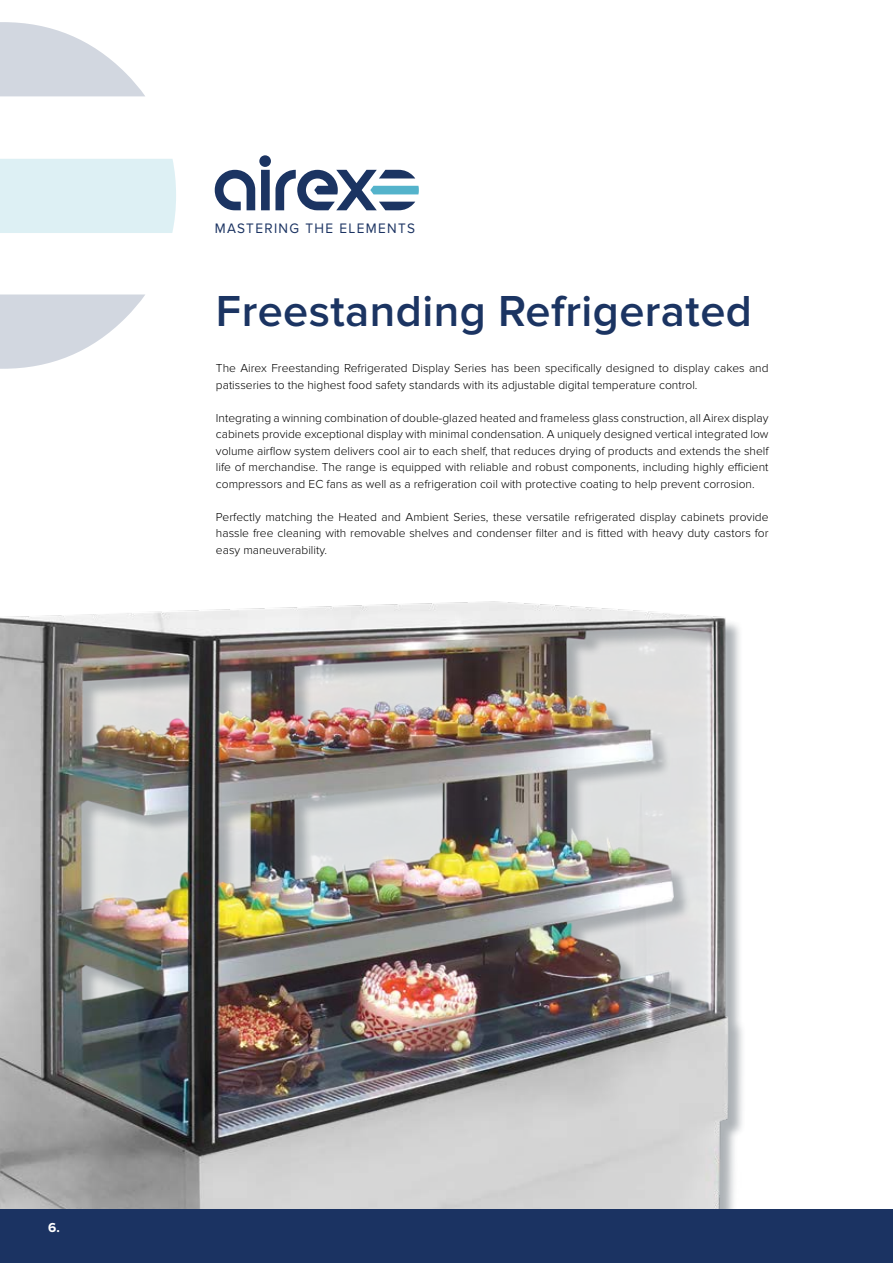
<style>
.page{position:relative;width:893px;height:1263px;background:#fff}
.page>*{position:absolute;margin:0;border:0;box-sizing:border-box;transform-origin:0 0}
.t1{font:600 45px "Proxima Nova";letter-spacing:.01em;color:#1b3462}
.t2{font:14.25px "Proxima Nova";letter-spacing:.1em;color:#1b3362;scale:.95 1}
.t3{font:700 13.5px "Proxima Nova";color:#fff}
.t4{font:300 12px/16.5px "Proxima Nova";color:#000;text-align:justify}
</style>
<div class="page">
<img style="left:0;top:601px;width:743px;height:608px">
<div style="left:0;top:1209px;width:893px;height:54px;background:#1b3362"></div>
<svg style="left:0;top:22px;width:145px;height:74px"></svg>
<svg style="left:0;top:294px;width:145px;height:75px"></svg>
<div style="left:0;top:159px;width:176px;height:74px;background:#ddf0f4"></div>
<svg style="left:215px;top:155px;width:204px;height:55px"></svg>
<p class="t2" style="left:215px;top:221px;width:212px">MASTERING THE ELEMENTS</p>
<h1 class="t1" style="left:216px;top:285px;width:537px">Freestanding Refrigerated</h1>
<p class="t4" style="left:216px;top:360px;width:554px">The Airex Freestanding Refrigerated Display Series has been specifically designed to display cakes and patisseries to the highest food safety standards with its adjustable digital temperature control.</p>
<p class="t4" style="left:216px;top:410px;width:554px">Integrating a winning combination of double-glazed heated and frameless glass construction, all Airex display cabinets provide exceptional display with minimal condensation. A uniquely designed vertical integrated low volume airflow system delivers cool air to each shelf, that reduces drying of products and extends the shelf life of merchandise. The range is equipped with reliable and robust components, including highly efficient compressors and EC fans as well as a refrigeration coil with protective coating to help prevent corrosion.</p>
<p class="t4" style="left:216px;top:509px;width:554px">Perfectly matching the Heated and Ambient Series, these versatile refrigerated display cabinets provide hassle free cleaning with removable shelves and condenser filter and is fitted with heavy duty castors for easy maneuverability.</p>
<p class="t3" style="left:48px;top:1220px;width:13px">6.</p>
</div>
